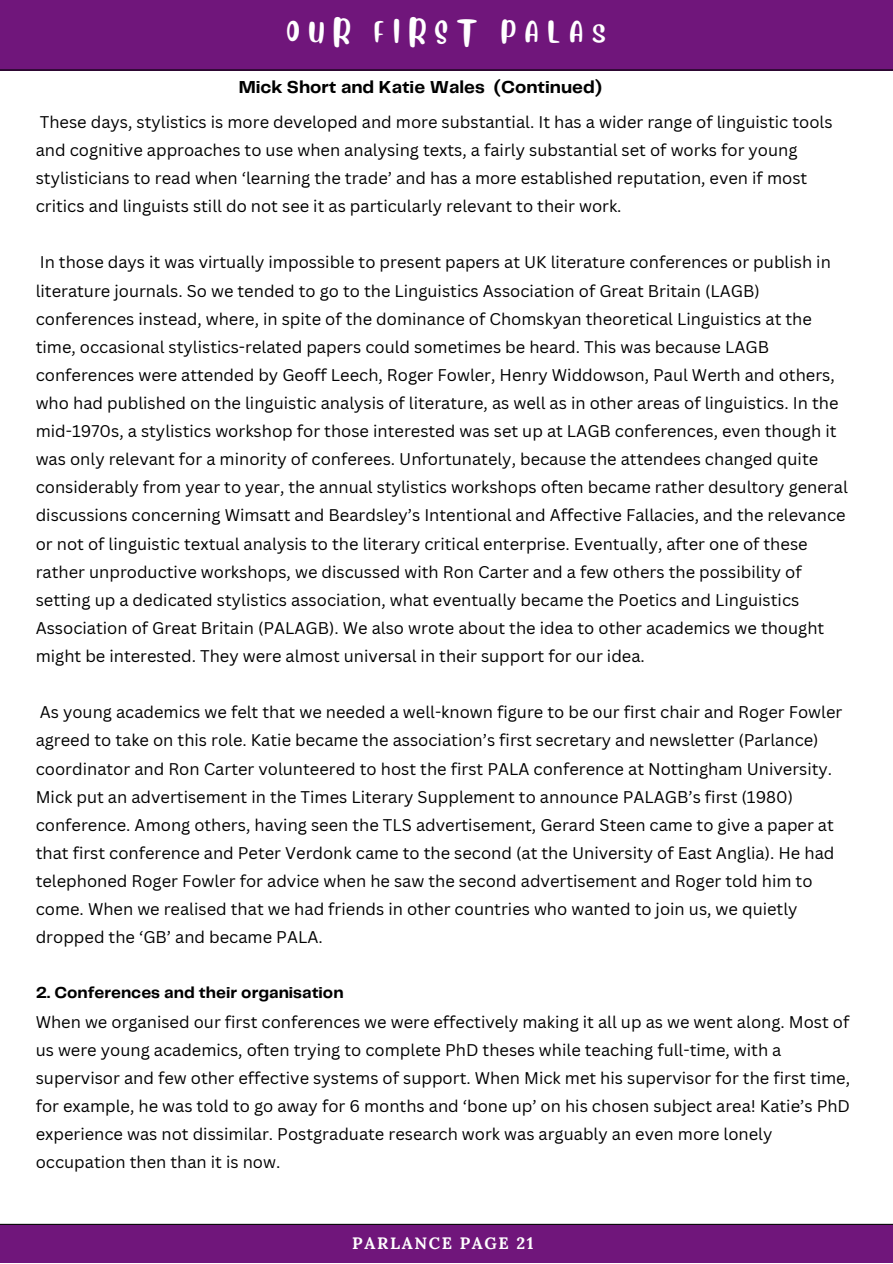
<style>
.page{position:relative;width:893px;height:1264px;background:#fff}
.page>*{position:absolute;margin:0;border:0;box-sizing:border-box;transform-origin:0 0}
.t1{font:23.25px "Blueberry";letter-spacing:.375em;color:#fff}
.t2{font:700 18px "Telegraf";color:#000}
.t3{font:16.5px/28px "Canva Sans";color:#000}
.t4{font:700 16.5px "Telegraf";color:#000}
.t5{font:700 16.5px "Lora";letter-spacing:.1em;color:#fff}
</style>
<div class="page">
<div style="left:0;top:1224px;width:892px;height:38px;background:#70167b"></div>
<div style="left:0;top:0;width:892px;height:71px;background:#70167b"></div>
<hr style="left:0;top:1223px;width:892px;height:1px;background:#000">
<hr style="left:0;top:69px;width:892px;height:2px;background:#000">
<h1 class="t1" style="left:287px;top:14px;width:320px">OUR FIRST PALAs</h1>
<p class="t2" style="left:239px;top:79px;width:365px">Mick Short and Katie Wales (Continued)</p>
<p class="t3" style="left:36px;top:107px;width:798px">These days, stylistics is more developed and more substantial. It has a wider range of linguistic tools and cognitive approaches to use when analysing texts, a fairly substantial set of works for young stylisticians to read when ‘learning the trade’ and has a more established reputation, even if most critics and linguists still do not see it as particularly relevant to their work.</p>
<p class="t3" style="left:36px;top:248px;width:813px">In those days it was virtually impossible to present papers at UK literature conferences or publish in literature journals. So we tended to go to the Linguistics Association of Great Britain (LAGB) conferences instead, where, in spite of the dominance of Chomskyan theoretical Linguistics at the time, occasional stylistics-related papers could sometimes be heard. This was because LAGB conferences were attended by Geoff Leech, Roger Fowler, Henry Widdowson, Paul Werth and others, who had published on the linguistic analysis of literature, as well as in other areas of linguistics. In the mid-1970s, a stylistics workshop for those interested was set up at LAGB conferences, even though it was only relevant for a minority of conferees. Unfortunately, because the attendees changed quite considerably from year to year, the annual stylistics workshops often became rather desultory general discussions concerning Wimsatt and Beardsley’s Intentional and Affective Fallacies, and the relevance or not of linguistic textual analysis to the literary critical enterprise. Eventually, after one of these rather unproductive workshops, we discussed with Ron Carter and a few others the possibility of setting up a dedicated stylistics association, what eventually became the Poetics and Linguistics Association of Great Britain (PALAGB). We also wrote about the idea to other academics we thought might be interested. They were almost universal in their support for our idea.</p>
<p class="t3" style="left:36px;top:698px;width:808px">As young academics we felt that we needed a well-known figure to be our first chair and Roger Fowler agreed to take on this role. Katie became the association’s first secretary and newsletter (Parlance) coordinator and Ron Carter volunteered to host the first PALA conference at Nottingham University.<br>Mick put an advertisement in the Times Literary Supplement to announce PALAGB’s first (1980) conference. Among others, having seen the TLS advertisement, Gerard Steen came to give a paper at that first conference and Peter Verdonk came to the second (at the University of East Anglia). He had telephoned Roger Fowler for advice when he saw the second advertisement and Roger told him to come. When we realised that we had friends in other countries who wanted to join us, we quietly dropped the ‘GB’ and became PALA.</p>
<p class="t4" style="left:36px;top:985px;width:309px">2. Conferences and their organisation</p>
<p class="t3" style="left:36px;top:1007px;width:815px">When we organised our first conferences we were effectively making it all up as we went along. Most of us were young academics, often trying to complete PhD theses while teaching full-time, with a supervisor and few other effective systems of support. When Mick met his supervisor for the first time, for example, he was told to go away for 6 months and ‘bone up’ on his chosen subject area! Katie’s PhD experience was not dissimilar. Postgraduate research work was arguably an even more lonely occupation then than it is now.</p>
<p class="t5" style="left:352px;top:1232px;width:183px">PARLANCE PAGE 21</p>
</div>
